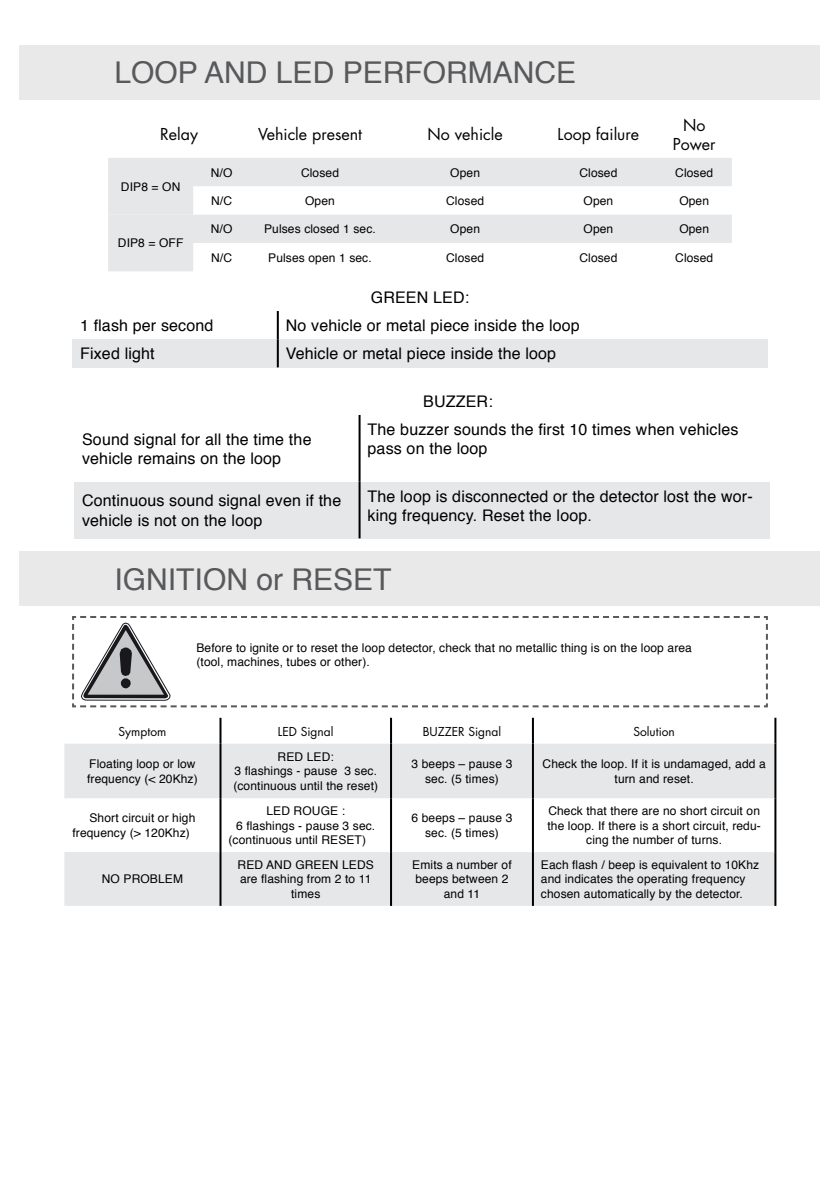
<style>
.page{position:relative;width:840px;height:1191px;background:#fff}
.page>*{position:absolute;margin:0;border:0;box-sizing:border-box;transform-origin:0 0}
.t1{font:30px "Helvetica";color:#58595b}
.t2{font:16px/19.2px "Helvetica";letter-spacing:.01em;color:#000}
.t3{font:16px/19.2px "Futura Std";color:#000;text-align:center}
.t4{font:12px/14.4px "Helvetica";letter-spacing:.01em;color:#000;text-align:center}
.t5{font:12px "Futura Std";color:#000}
</style>
<div class="page">
<div style="left:20px;top:45px;width:799px;height:54px;background:#e9e9ea"></div>
<svg style="left:108px;top:158px;width:623px;height:113px"></svg>
<svg style="left:64px;top:743px;width:710px;height:163px;fill:#e6e7e8"></svg>
<hr style="left:219px;top:718px;width:2px;height:25px;background:#000">
<hr style="left:390px;top:718px;width:2px;height:25px;background:#000">
<hr style="left:531px;top:718px;width:2px;height:25px;background:#000">
<hr style="left:219px;top:743px;width:2px;height:55px;background:#000">
<hr style="left:390px;top:743px;width:2px;height:55px;background:#000">
<hr style="left:531px;top:743px;width:2px;height:55px;background:#000">
<hr style="left:219px;top:798px;width:2px;height:54px;background:#000">
<hr style="left:390px;top:798px;width:2px;height:54px;background:#000">
<hr style="left:531px;top:798px;width:2px;height:54px;background:#000">
<hr style="left:219px;top:852px;width:2px;height:54px;background:#000">
<hr style="left:390px;top:852px;width:2px;height:54px;background:#000">
<hr style="left:531px;top:852px;width:2px;height:54px;background:#000">
<hr style="left:774px;top:718px;width:2px;height:25px;background:#000">
<hr style="left:774px;top:743px;width:2px;height:55px;background:#000">
<hr style="left:774px;top:798px;width:2px;height:54px;background:#000">
<hr style="left:774px;top:852px;width:2px;height:54px;background:#000">
<div style="left:20px;top:551px;width:799px;height:54px;background:#e9e9ea"></div>
<div style="left:72px;top:339px;width:206px;height:28px;background:#e6e7e8"></div>
<div style="left:278px;top:339px;width:489px;height:28px;background:#e6e7e8"></div>
<hr style="left:277px;top:311px;width:2px;height:28px;background:#000">
<hr style="left:277px;top:339px;width:2px;height:28px;background:#000">
<div style="left:74px;top:482px;width:285px;height:56px;background:#e6e7e8"></div>
<div style="left:359px;top:482px;width:410px;height:56px;background:#e6e7e8"></div>
<hr style="left:358px;top:415px;width:2px;height:67px;background:#000">
<hr style="left:358px;top:482px;width:2px;height:56px;background:#000">
<svg style="left:72px;top:616px;width:696px;height:92px"></svg>
<h1 class="t1" style="left:114px;top:50px;width:463px">LOOP AND LED PERFORMANCE</h1>
<h2 class="t3" style="left:160px;top:125px;width:39px">Relay</h2>
<h2 class="t3" style="left:258px;top:125px;width:106px">Vehicle present</h2>
<h2 class="t3" style="left:427px;top:125px;width:77px">No vehicle</h2>
<h2 class="t3" style="left:557px;top:125px;width:83px">Loop failure</h2>
<h2 class="t3" style="left:672px;top:115px;width:44px">No<br>Power</h2>
<p class="t4" style="left:121px;top:180px;width:61px">DIP8 = ON</p>
<p class="t4" style="left:211px;top:165px;width:23px">N/O</p>
<p class="t4" style="left:301px;top:165px;width:39px">Closed</p>
<p class="t4" style="left:450px;top:165px;width:31px">Open</p>
<p class="t4" style="left:579px;top:165px;width:39px">Closed</p>
<p class="t4" style="left:674px;top:165px;width:39px">Closed</p>
<p class="t4" style="left:211px;top:194px;width:22px">N/C</p>
<p class="t4" style="left:305px;top:194px;width:31px">Open</p>
<p class="t4" style="left:446px;top:194px;width:39px">Closed</p>
<p class="t4" style="left:583px;top:194px;width:31px">Open</p>
<p class="t4" style="left:679px;top:194px;width:31px">Open</p>
<p class="t4" style="left:118px;top:236px;width:67px">DIP8 = OFF</p>
<p class="t4" style="left:211px;top:222px;width:23px">N/O</p>
<p class="t4" style="left:264px;top:222px;width:113px">Pulses closed 1 sec.</p>
<p class="t4" style="left:450px;top:222px;width:31px">Open</p>
<p class="t4" style="left:583px;top:222px;width:31px">Open</p>
<p class="t4" style="left:679px;top:222px;width:31px">Open</p>
<p class="t4" style="left:211px;top:250px;width:22px">N/C</p>
<p class="t4" style="left:268px;top:250px;width:105px">Pulses open 1 sec.</p>
<p class="t4" style="left:446px;top:250px;width:39px">Closed</p>
<p class="t4" style="left:579px;top:250px;width:39px">Closed</p>
<p class="t4" style="left:674px;top:250px;width:39px">Closed</p>
<h2 class="t2" style="left:370px;top:288px;width:100px">GREEN LED:</h2>
<h2 class="t2" style="left:80px;top:316px;width:135px">1 flash per second</h2>
<h2 class="t2" style="left:286px;top:316px;width:295px">No vehicle or metal piece inside the loop</h2>
<h2 class="t2" style="left:80px;top:345px;width:76px">Fixed light</h2>
<h2 class="t2" style="left:286px;top:345px;width:272px">Vehicle or metal piece inside the loop</h2>
<h2 class="t2" style="left:423px;top:392px;width:71px">BUZZER:</h2>
<h2 class="t2" style="left:82px;top:430px;width:231px">Sound signal for all the time the vehicle remains on the loop</h2>
<h2 class="t2" style="left:367px;top:420px;width:372px">The buzzer sounds the first 10 times when vehicles pass on the loop</h2>
<h2 class="t2" style="left:82px;top:492px;width:260px">Continuous sound signal even if the vehicle is not on the loop</h2>
<h2 class="t2" style="left:367px;top:487px;width:386px">The loop is disconnected or the detector lost the wor&shy;king frequency. Reset the loop.</h2>
<h1 class="t1" style="left:114px;top:556px;width:278px">IGNITION or RESET</h1>
<p class="t4" style="left:196px;top:640px;width:497px;text-align:left">Before to ignite or to reset the loop detector, check that no metallic thing is on the loop area (tool, machines, tubes or other).</p>
<p class="t5" style="left:118px;top:723px;width:49px">Symptom</p>
<p class="t5" style="left:278px;top:723px;width:57px">LED Signal</p>
<p class="t5" style="left:422px;top:723px;width:80px">BUZZER Signal</p>
<p class="t5" style="left:633px;top:723px;width:43px">Solution</p>
<p class="t4" style="left:87px;top:757px;width:112px;text-align:left">Floating loop or low frequency (&lt; 20Khz)</p>
<p class="t4" style="left:233px;top:750px;width:146px">RED LED:<br>3 flashings - pause 3 sec. (continuous until the reset)</p>
<p class="t4" style="left:411px;top:757px;width:102px">3 beeps – pause 3 sec. (5 times)</p>
<p class="t4" style="left:542px;top:757px;width:224px">Check the loop. If it is undamaged, add a turn and reset.</p>
<p class="t4" style="left:72px;top:811px;width:124px;text-align:left;text-indent:17px">Short circuit or high frequency (&gt; 120Khz)</p>
<p class="t4" style="left:411px;top:811px;width:102px">6 beeps – pause 3 sec. (5 times)</p>
<p class="t4" style="left:547px;top:804px;width:215px">Check that there are no short circuit on the loop. If there is a short circuit, redu&shy;cing the number of turns.</p>
<p class="t4" style="left:266px;top:804px;width:80px">LED ROUGE :</p>
<p class="t4" style="left:236px;top:818px;width:140px">6 flashings - pause 3 sec.</p>
<p class="t4" style="left:228px;top:833px;width:139px">(continuous until RESET)</p>
<p class="t4" style="left:102px;top:872px;width:83px">NO PROBLEM</p>
<p class="t4" style="left:237px;top:858px;width:138px">RED AND GREEN LEDS are flashing from 2 to 11 times</p>
<p class="t4" style="left:412px;top:858px;width:101px">Emits a number of beeps between 2 and 11</p>
<p class="t4" style="left:540px;top:858px;width:220px;text-align:left">Each flash / beep is equivalent to 10Khz and indicates the operating frequency chosen automatically by the detector.</p>
</div>
